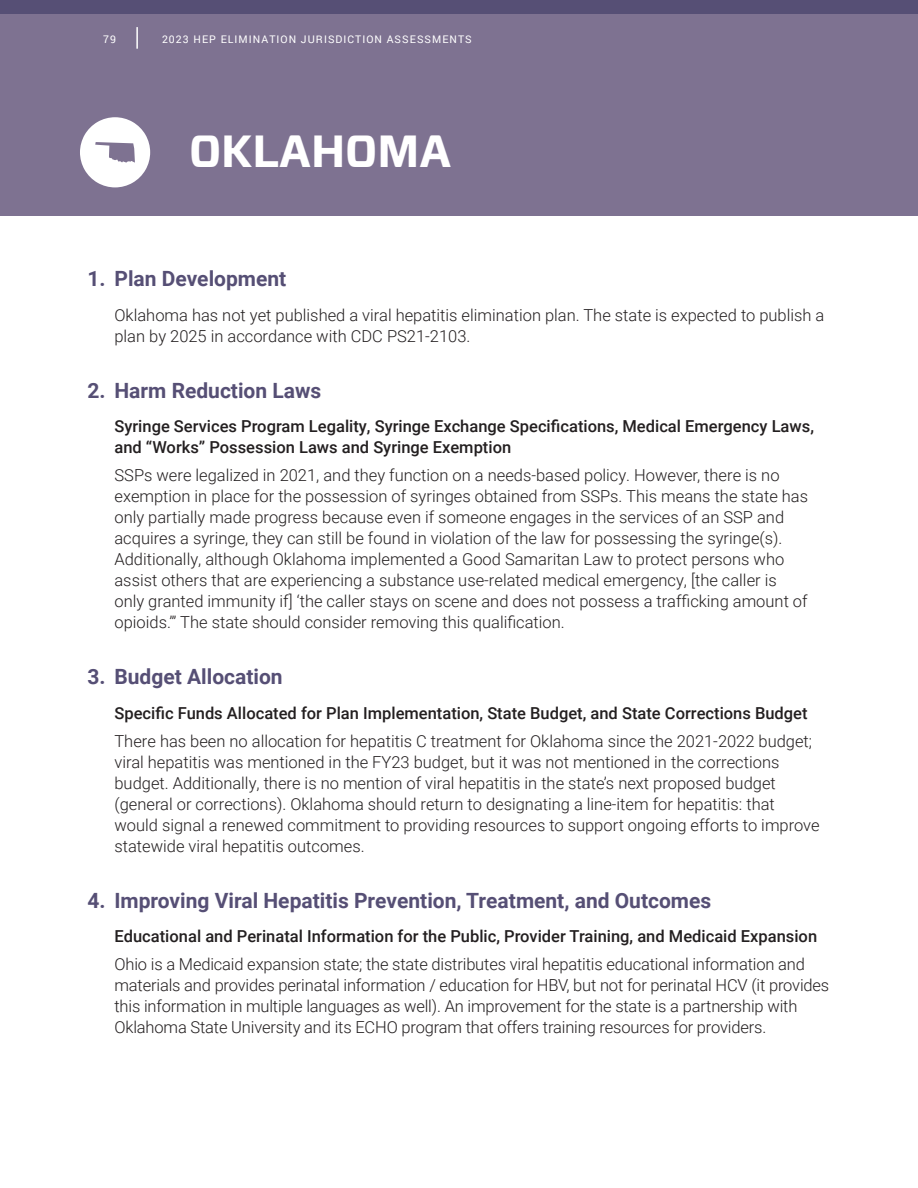
<style>
.page{position:relative;width:918px;height:1188px;background:#fff}
.page>*{position:absolute;margin:0;border:0;box-sizing:border-box;transform-origin:0 0}
.t1{font:700 45px "Forza";color:#fff}
.t2{font:700 21px "Roboto";color:#564f75}
.t3{font:300 16.5px/21px "Roboto";color:#231f20}
.t4{font:500 16.5px/21px "Roboto";color:#231f20}
.t5{font:10.5px "Roboto";letter-spacing:.1em;color:#fff}
</style>
<div class="page">
<div style="left:0;top:0;width:918px;height:216px;background:#7e7291"></div>
<div style="left:0;top:0;width:918px;height:14px;background:#564f75"></div>
<svg style="left:80px;top:117px;width:70px;height:70px"></svg>
<hr style="left:136px;top:27px;width:2px;height:22px;background:#fff">
<p class="t5" style="left:103px;top:31px;width:14px">79</p>
<p class="t5" style="left:162px;top:31px;width:311px">2023 HEP ELIMINATION JURISDICTION ASSESSMENTS</p>
<h2 class="t1" style="left:189px;top:121px;width:264px">OKLAHOMA</h2>
<p class="t2" style="left:87px;top:264px;width:200px">1. Plan Development</p>
<p class="t3" style="left:114px;top:304px;width:711px">Oklahoma has not yet published a viral hepatitis elimination plan. The state is expected to publish a plan by 2025 in accordance with CDC PS21-2103.</p>
<p class="t2" style="left:87px;top:376px;width:235px">2. Harm Reduction Laws</p>
<p class="t4" style="left:114px;top:415px;width:701px">Syringe Services Program Legality, Syringe Exchange Specifications, Medical Emergency Laws, and “Works” Possession Laws and Syringe Exemption</p>
<p class="t3" style="left:114px;top:464px;width:695px">SSPs were legalized in 2021, and they function on a needs-based policy. However, there is no exemption in place for the possession of syringes obtained from SSPs. This means the state has only partially made progress because even if someone engages in the services of an SSP and acquires a syringe, they can still be found in violation of the law for possessing the syringe(s).<br>Additionally, although Oklahoma implemented a Good Samaritan Law to protect persons who assist others that are experiencing a substance use-related medical emergency, [the caller is only granted immunity if] ‘the caller stays on scene and does not possess a trafficking amount of opioids.’” The state should consider removing this qualification.</p>
<p class="t2" style="left:87px;top:662px;width:197px">3. Budget Allocation</p>
<p class="t4" style="left:114px;top:702px;width:695px">Specific Funds Allocated for Plan Implementation, State Budget, and State Corrections Budget</p>
<p class="t3" style="left:114px;top:730px;width:707px">There has been no allocation for hepatitis C treatment for Oklahoma since the 2021-2022 budget; viral hepatitis was mentioned in the FY23 budget, but it was not mentioned in the corrections budget. Additionally, there is no mention of viral hepatitis in the state’s next proposed budget (general or corrections). Oklahoma should return to designating a line-item for hepatitis: that would signal a renewed commitment to providing resources to support ongoing efforts to improve statewide viral hepatitis outcomes.</p>
<p class="t2" style="left:87px;top:886px;width:625px">4. Improving Viral Hepatitis Prevention, Treatment, and Outcomes</p>
<p class="t4" style="left:114px;top:925px;width:704px">Educational and Perinatal Information for the Public, Provider Training, and Medicaid Expansion</p>
<p class="t3" style="left:114px;top:953px;width:716px">Ohio is a Medicaid expansion state; the state distributes viral hepatitis educational information and materials and provides perinatal information / education for HBV, but not for perinatal HCV (it provides this information in multiple languages as well). An improvement for the state is a partnership with Oklahoma State University and its ECHO program that offers training resources for providers.</p>
</div>
